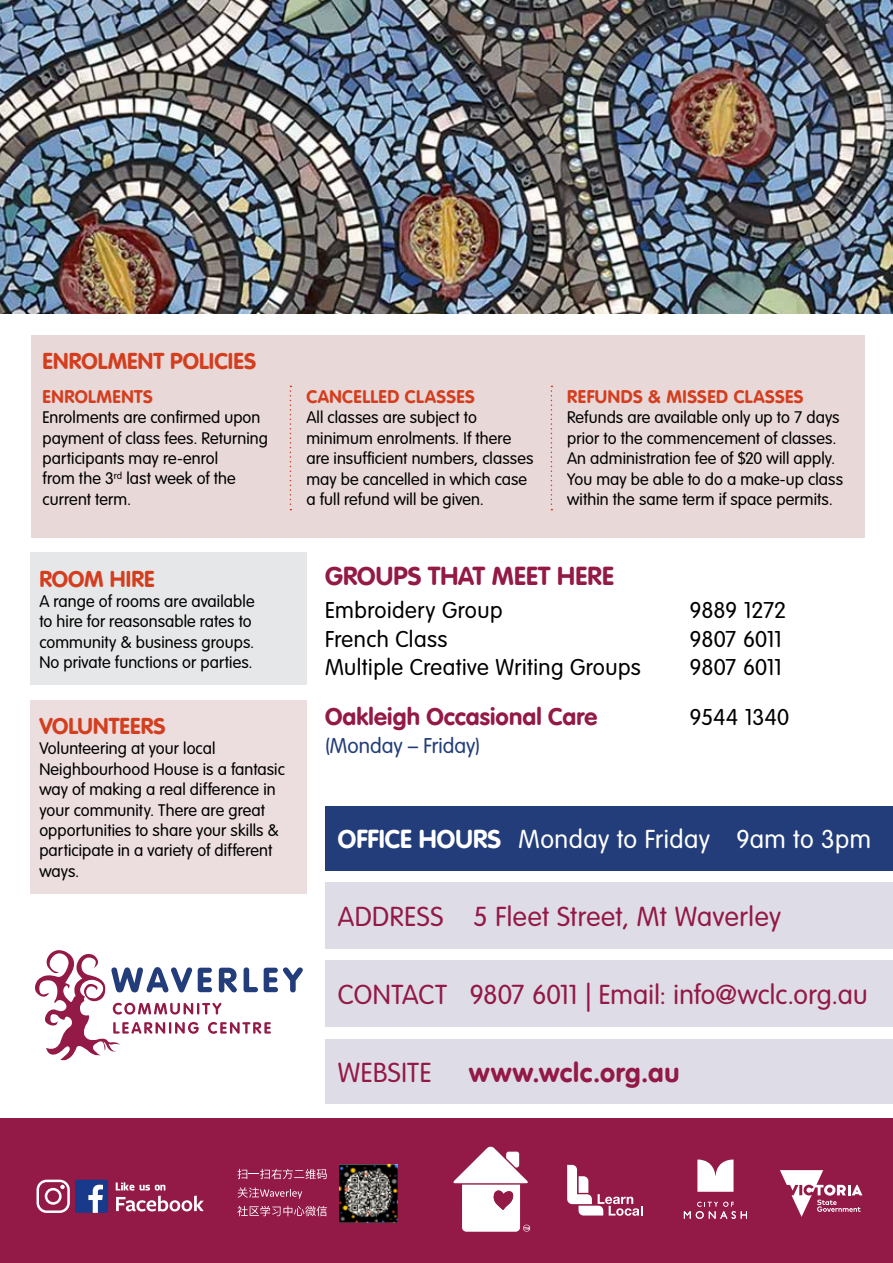
<style>
.page{position:relative;width:893px;height:1263px;background:#fff}
.page>*{position:absolute;margin:0;border:0;box-sizing:border-box;transform-origin:0 0}
.t1{font:300 27px "VAG Rounded Std";letter-spacing:.015em;color:#931946}
.t2{font:27px "VAG Rounded Bold";letter-spacing:.025em;color:#931946}
.t3{font:300 25.5px "VAG Rounded Std";letter-spacing:.02em;color:#fff}
.t4{font:25.5px "VAG Rounded Bold";letter-spacing:.005em;color:#931946}
.t5{font:24px "VAG Rounded Bold";letter-spacing:.005em;color:#931946}
.t6{font:300 22.5px "VAG Rounded Std";letter-spacing:.015em;color:#000}
.t7{font:22.5px "VAG Rounded Bold";letter-spacing:.005em;color:#d33e1f}
.t8{font:300 22.5px "VAG Rounded Std";letter-spacing:-.015em;color:#000}
.t9{font:300 21px "VAG Rounded Std";color:#223d79}
.t10{font:18px "VAG Rounded Bold";letter-spacing:.025em;color:#d33e1f}
.t11{font:300 16.5px/20.4px "VAG Rounded Std";letter-spacing:.005em;color:#000}
.s1{font-family:"VAG Rounded Bold";font-weight:400}
</style>
<div class="page">
<hr style="left:892px;top:344px;width:1px;height:73px;background:#931946">
<hr style="left:892px;top:693px;width:1px;height:83px;background:#223d79">
<div style="left:31px;top:336px;width:833px;height:202px;background:#e9d8d8"></div>
<div style="left:0;top:1118px;width:893px;height:145px;background:#931946"></div>
<div style="left:325px;top:806px;width:568px;height:64px;background:#223d79"></div>
<div style="left:325px;top:882px;width:568px;height:67px;background:#dedde7"></div>
<div style="left:325px;top:961px;width:568px;height:66px;background:#dedde7"></div>
<div style="left:325px;top:1039px;width:568px;height:64px;background:#dedde7"></div>
<img style="left:0;top:0;width:893px;height:314px">
<svg style="left:567px;top:1165px;width:75px;height:51px"></svg>
<div style="left:31px;top:552px;width:276px;height:133px;background:#e6e7e8"></div>
<div style="left:31px;top:700px;width:276px;height:193px;background:#ecddde"></div>
<img style="left:339px;top:1165px;width:58px;height:57px">
<svg style="left:237px;top:1169px;width:90px;height:10px"></svg>
<svg style="left:238px;top:1187px;width:64px;height:11px"></svg>
<svg style="left:237px;top:1206px;width:90px;height:10px"></svg>
<div style="left:75px;top:1180px;width:33px;height:33px;background:#19398a;border-radius:2px"></div>
<svg style="left:88px;top:1185px;width:15px;height:28px"></svg>
<svg style="left:116px;top:1182px;width:88px;height:29px"></svg>
<svg style="left:37px;top:1179px;width:33px;height:34px"></svg>
<svg style="left:453px;top:1146px;width:77px;height:86px"></svg>
<svg style="left:780px;top:1170px;width:82px;height:47px"></svg>
<svg style="left:684px;top:1202px;width:63px;height:17px"></svg>
<svg style="left:697px;top:1159px;width:36px;height:33px"></svg>
<svg style="left:290px;top:386px;width:1px;height:124px"></svg>
<svg style="left:551px;top:386px;width:1px;height:124px"></svg>
<svg style="left:34px;top:950px;width:269px;height:110px"></svg>
<h3 class="t7" style="left:43px;top:348px;width:215px">ENROLMENT POLICIES</h3>
<p class="t10" style="left:43px;top:386px;width:112px">ENROLMENTS</p>
<p class="t11" style="left:43px;top:408px;width:227px">Enrolments are confirmed upon payment of class fees. Returning participants may re-enrol<br>from the 3<sup>rd</sup> last week of the current term.</p>
<p class="t10" style="left:306px;top:386px;width:170px">CANCELLED CLASSES</p>
<p class="t11" style="left:306px;top:408px;width:228px">All classes are subject to minimum enrolments. If there are insufficient numbers, classes may be cancelled in which case a full refund will be given.</p>
<p class="t10" style="left:567px;top:386px;width:238px">REFUNDS &amp; MISSED CLASSES</p>
<p class="t11" style="left:567px;top:408px;width:277px">Refunds are available only up to 7 days prior to the commencement of classes.<br>An administration fee of $20 will apply.<br>You may be able to do a make-up class within the same term if space permits.</p>
<h3 class="t7" style="left:39px;top:565px;width:117px">ROOM HIRE</h3>
<p class="t11" style="left:39px;top:591px;width:217px">A range of rooms are available to hire for reasonsable rates to community &amp; business groups.<br>No private functions or parties.</p>
<h3 class="t7" style="left:39px;top:713px;width:128px">VOLUNTEERS</h3>
<p class="t11" style="left:39px;top:739px;width:247px">Volunteering at your local<br>Neighbourhood House is a fantasic way of making a real difference in your community. There are great opportunities to share your skills &amp; participate in a variety of different ways.</p>
<h2 class="t4" style="left:325px;top:561px;width:290px">GROUPS THAT MEET HERE</h2>
<h3 class="t6" style="left:325px;top:597px;width:179px">Embroidery Group</h3>
<h3 class="t8" style="left:690px;top:597px;width:98px">9889 1272</h3>
<h3 class="t6" style="left:325px;top:626px;width:124px">French Class</h3>
<h3 class="t8" style="left:690px;top:626px;width:94px">9807 6011</h3>
<h3 class="t6" style="left:325px;top:654px;width:317px">Multiple Creative Writing Groups</h3>
<h3 class="t8" style="left:690px;top:654px;width:94px">9807 6011</h3>
<h3 class="t5" style="left:325px;top:702px;width:274px">Oakleigh Occasional Care</h3>
<h3 class="t6" style="left:690px;top:704px;width:101px">9544 1340</h3>
<p class="t9" style="left:325px;top:734px;width:157px">(Monday – Friday)</p>
<h2 class="t3" style="left:338px;top:824px;width:535px"><span class="s1">OFFICE HOURS</span> Monday to Friday 9am to 3pm</h2>
<h1 class="t1" style="left:338px;top:901px;width:445px">ADDRESS 5 Fleet Street, Mt Waverley</h1>
<h1 class="t1" style="left:338px;top:979px;width:531px">CONTACT 9807 6011 | Email: info@wclc.org.au</h1>
<h1 class="t1" style="left:338px;top:1057px;width:95px">WEBSITE</h1>
<h1 class="t2" style="left:469px;top:1056px;width:212px">www.wclc.org.au</h1>
</div>
